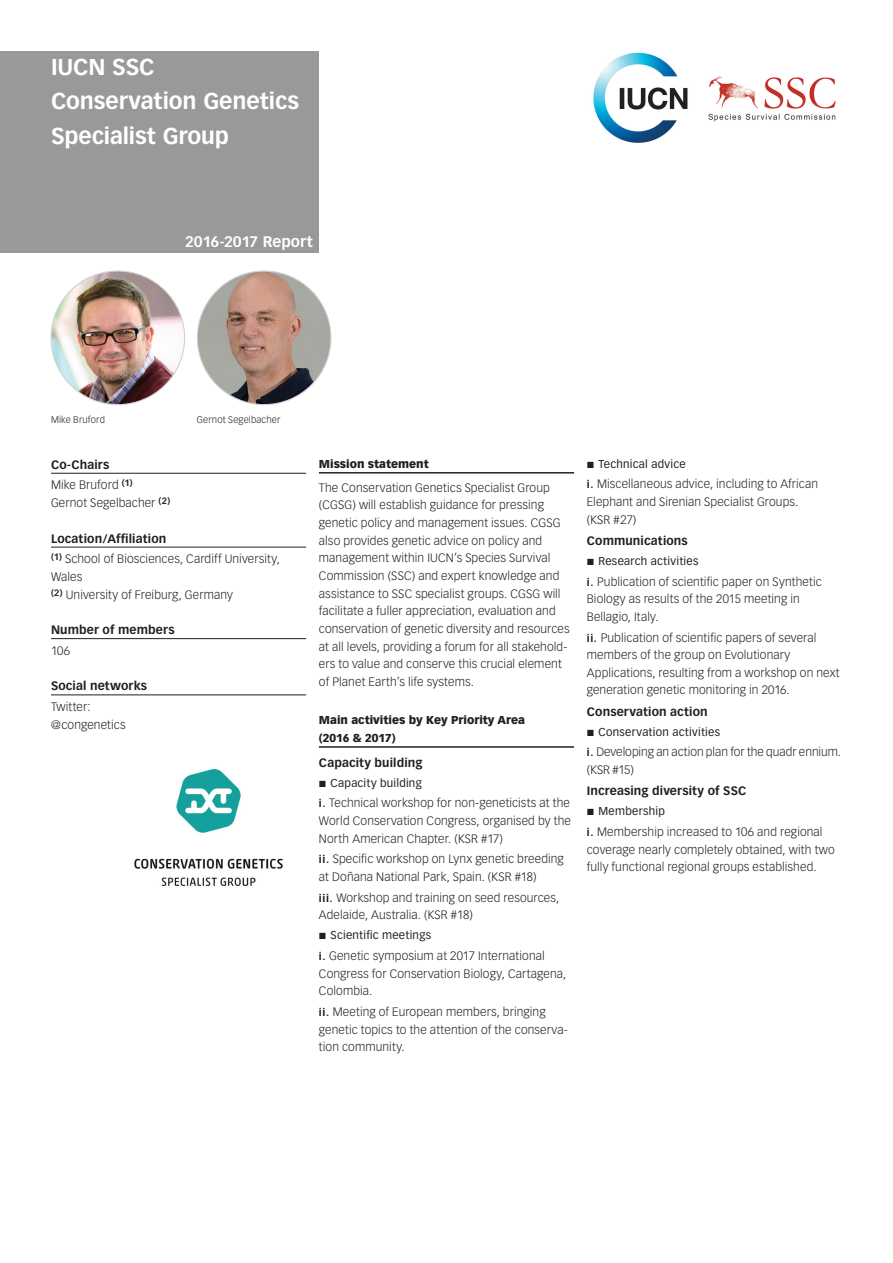
<style>
.page{position:relative;width:893px;height:1263px;background:#fff}
.page>*{position:absolute;margin:0;border:0;box-sizing:border-box;transform-origin:0 0}
.t1{font:700 22.5px/34.5px "Vectora LH";letter-spacing:-.005em;color:#fff}
.t2{font:700 15px "Vectora LH";letter-spacing:-.01em;color:#fff}
.t3{font:300 12px/17.7px "Vectora LH";letter-spacing:.01em;color:#231f20}
.t4{font:700 12px "Vectora LH";letter-spacing:.01em;color:#231f20}
.t5{font:11.25px "Vectora LH";letter-spacing:.025em;color:#231f20}
.t6{font:900 11.25px/18px "Vectora LH";color:#231f20}
.t7{font:300 9.45px "Vectora LH";letter-spacing:.015em;color:#231f20}
.s1{font-weight:700}
.s2{font-family:"European Pi Three";font-size:9px}
.s3{font-weight:700;font-size:10.5px}
</style>
<div class="page">
<div style="left:0;top:51px;width:319px;height:202px;background:#9a9899"></div>
<img style="left:593px;top:52px;width:243px;height:91px">
<hr style="left:51px;top:473px;width:255px;height:1px;background:#231f20">
<hr style="left:51px;top:547px;width:255px;height:1px;background:#231f20">
<hr style="left:51px;top:638px;width:255px;height:1px;background:#231f20">
<hr style="left:51px;top:695px;width:255px;height:1px;background:#231f20">
<img style="left:51px;top:271px;width:134px;height:134px;border-radius:67px">
<img style="left:197px;top:271px;width:134px;height:134px;border-radius:67px">
<img style="left:134px;top:769px;width:149px;height:117px">
<hr style="left:319px;top:472px;width:255px;height:2px;background:#231f20">
<hr style="left:319px;top:746px;width:255px;height:2px;background:#231f20">
<h1 class="t1" style="left:51px;top:50px;width:250px">IUCN SSC<br>Conservation Genetics<br>Specialist Group</h1>
<p class="t2" style="left:185px;top:232px;width:129px">2016-2017 Report</p>
<p class="t7" style="left:51px;top:414px;width:55px">Mike Bruford</p>
<p class="t7" style="left:197px;top:414px;width:85px">Gernot Segelbacher</p>
<p class="t3" style="left:51px;top:454px;width:83px;line-height:20.7px"><span class="s1">Co-Chairs<br></span>Mike Bruford <sup>(1)</sup></p>
<p class="t3" style="left:51px;top:494px;width:121px">Gernot Segelbacher <sup>(2)</sup></p>
<p class="t3" style="left:51px;top:528px;width:230px;line-height:20.7px"><span class="s1">Location/Affiliation<br></span><sup>(1)</sup> School of Biosciences, Cardiff University,</p>
<p class="t3" style="left:51px;top:568px;width:183px">Wales<br><sup>(2)</sup> University of Freiburg, Germany</p>
<p class="t4" style="left:51px;top:623px;width:125px">Number of members</p>
<p class="t3" style="left:51px;top:642px;width:20px">106</p>
<p class="t4" style="left:51px;top:679px;width:98px">Social networks</p>
<p class="t3" style="left:51px;top:698px;width:76px">Twitter: @congenetics</p>
<p class="t6" style="left:319px;top:455px;width:111px">Mission statement</p>
<p class="t3" style="left:319px;top:479px;width:252px">The Conservation Genetics Specialist Group (CGSG) will establish guidance for pressing genetic policy and management issues. CGSG also provides genetic advice on policy and management within IUCN’s Species Survival Commission (SSC) and expert knowledge and assistance to SSC specialist groups. CGSG will facilitate a fuller appreciation, evaluation and conservation of genetic diversity and resources at all levels, providing a forum for all stakehold&shy;ers to value and conserve this crucial element of Planet Earth’s life systems.</p>
<p class="t6" style="left:319px;top:711px;width:208px">Main activities by Key Priority Area (2016 &amp; 2017)</p>
<p class="t4" style="left:319px;top:755px;width:105px">Capacity building</p>
<p class="t5" style="left:319px;top:776px;width:104px"><span class="s2">L</span> Capacity building</p>
<p class="t3" style="left:319px;top:794px;width:253px;text-align:justify"><span class="s3">i.</span> Technical workshop for non-geneticists at the World Conservation Congress, organised by the North American Chapter. (KSR #17)</p>
<p class="t3" style="left:319px;top:850px;width:246px"><span class="s3">ii.</span> Specific workshop on Lynx genetic breeding at Doñana National Park, Spain. (KSR #18)</p>
<p class="t3" style="left:319px;top:889px;width:242px"><span class="s3">iii.</span> Workshop and training on seed resources,<br>Adelaide, Australia. (KSR #18)</p>
<p class="t5" style="left:319px;top:929px;width:114px"><span class="s2">L</span> Scientific meetings</p>
<p class="t3" style="left:319px;top:947px;width:249px"><span class="s3">i.</span> Genetic symposium at 2017 International<br>Congress for Conservation Biology, Cartagena,<br>Colombia.</p>
<p class="t3" style="left:319px;top:1003px;width:250px"><span class="s3">ii.</span> Meeting of European members, bringing genetic topics to the attention of the conserva&shy;tion community.</p>
<p class="t5" style="left:587px;top:457px;width:100px"><span class="s2">L</span> Technical advice</p>
<p class="t3" style="left:587px;top:475px;width:233px"><span class="s3">i.</span> Miscellaneous advice, including to African<br>Elephant and Sirenian Specialist Groups. (KSR #27)</p>
<p class="t4" style="left:587px;top:533px;width:103px">Communications</p>
<p class="t5" style="left:587px;top:554px;width:113px"><span class="s2">L</span> Research activities</p>
<p class="t3" style="left:587px;top:573px;width:236px"><span class="s3">i.</span> Publication of scientific paper on Synthetic<br>Biology as results of the 2015 meeting in<br>Bellagio, Italy.</p>
<p class="t3" style="left:587px;top:628px;width:254px"><span class="s3">ii.</span> Publication of scientific papers of several members of the group on Evolutionary Applications, resulting from a workshop on next generation genetic monitoring in 2016.</p>
<p class="t4" style="left:587px;top:704px;width:122px">Conservation action</p>
<p class="t5" style="left:587px;top:725px;width:135px"><span class="s2">L</span> Conservation activities</p>
<p class="t3" style="left:587px;top:743px;width:256px"><span class="s3">i.</span> Developing an action plan for the quadr ennium. (KSR #15)</p>
<p class="t4" style="left:587px;top:784px;width:161px">Increasing diversity of SSC</p>
<p class="t5" style="left:587px;top:805px;width:80px"><span class="s2">L</span> Membership</p>
<p class="t3" style="left:587px;top:823px;width:249px"><span class="s3">i.</span> Membership increased to 106 and regional coverage nearly completely obtained, with two fully functional regional groups established.</p>
</div>
